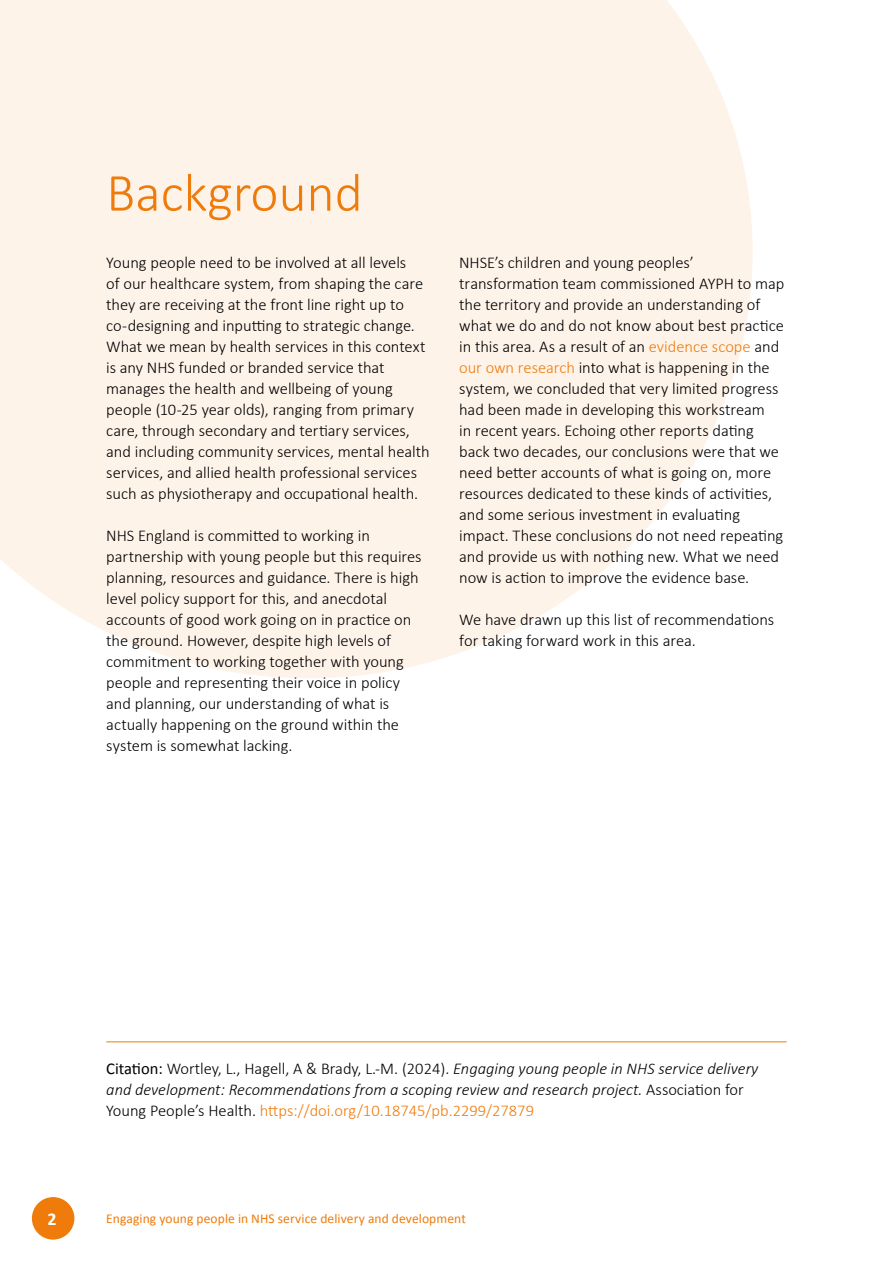
<style>
.page{position:relative;width:893px;height:1263px;background:#fff}
.page>*{position:absolute;margin:0;border:0;box-sizing:border-box;transform-origin:0 0}
.t1{font:300 54px "Calibri";color:#ef7b0b}
.t2{font:700 18px "Calibri";color:#fff}
.t3{font:300 16.5px/21px "Calibri";letter-spacing:-.005em;color:#000}
.t4{font:italic 300 16.5px/21px "Calibri";color:#000}
.t5{font:13.5px "Calibri";letter-spacing:.01em;color:#ef7b0b}
.s1{color:#ef7b0b}
.s2{font-weight:400;font-style:normal}
.s3{font-style:normal}
.s4{font-style:normal;color:#ef7b0b}
</style>
<div class="page">
<div style="left:32px;top:1197px;width:42px;height:42px;background:#ef7b0b;border-radius:50%"></div>
<svg style="left:0;top:0;width:753px;height:678px;background:#fef4eb"></svg>
<hr style="left:106px;top:1041px;width:681px;height:1px;background:#ef7b0b">
<h1 class="t1" style="left:106px;top:159px;width:258px">Background</h1>
<p class="t3" style="left:106px;top:251px;width:325px">Young people need to be involved at all levels<br>of our healthcare system, from shaping the care they are receiving at the front line right up to co-designing and inputting to strategic change.<br>What we mean by health services in this context is any NHS funded or branded service that manages the health and wellbeing of young people (10-25 year olds), ranging from primary care, through secondary and tertiary services, and including community services, mental health services, and allied health professional services such as physiotherapy and occupational health.</p>
<p class="t3" style="left:106px;top:524px;width:317px">NHS England is committed to working in partnership with young people but this requires planning, resources and guidance. There is high level policy support for this, and anecdotal accounts of good work going on in practice on the ground. However, despite high levels of commitment to working together with young people and representing their voice in policy and planning, our understanding of what is actually happening on the ground within the system is somewhat lacking.</p>
<p class="t3" style="left:459px;top:251px;width:327px">NHSE’s children and young peoples’ transformation team commissioned AYPH to map the territory and provide an understanding of what we do and do not know about best practice in this area. As a result of an <span class="s1">evidence scope</span> and <span class="s1">our own research</span> into what is happening in the system, we concluded that very limited progress had been made in developing this workstream<br>in recent years. Echoing other reports dating back two decades, our conclusions were that we need better accounts of what is going on, more resources dedicated to these kinds of activities, and some serious investment in evaluating impact. These conclusions do not need repeating and provide us with nothing new. What we need now is action to improve the evidence base.</p>
<p class="t3" style="left:459px;top:608px;width:317px">We have drawn up this list of recommendations for taking forward work in this area.</p>
<p class="t4" style="left:106px;top:1057px;width:654px"><span class="s2">Citation:</span> <span class="s3">Wortley, L., Hagell, A &amp; Brady, L.-M. (2024).</span> Engaging young people in NHS service delivery and development: Recommendations from a scoping review and research project. <span class="s3">Association for<br>Young People’s Health.</span> <span class="s4">https://doi.org/10.18745/pb.2299/27879</span></p>
<p class="t2" style="left:48px;top:1208px;width:11px">2</p>
<p class="t5" style="left:106px;top:1210px;width:361px">Engaging young people in NHS service delivery and development</p>
</div>
